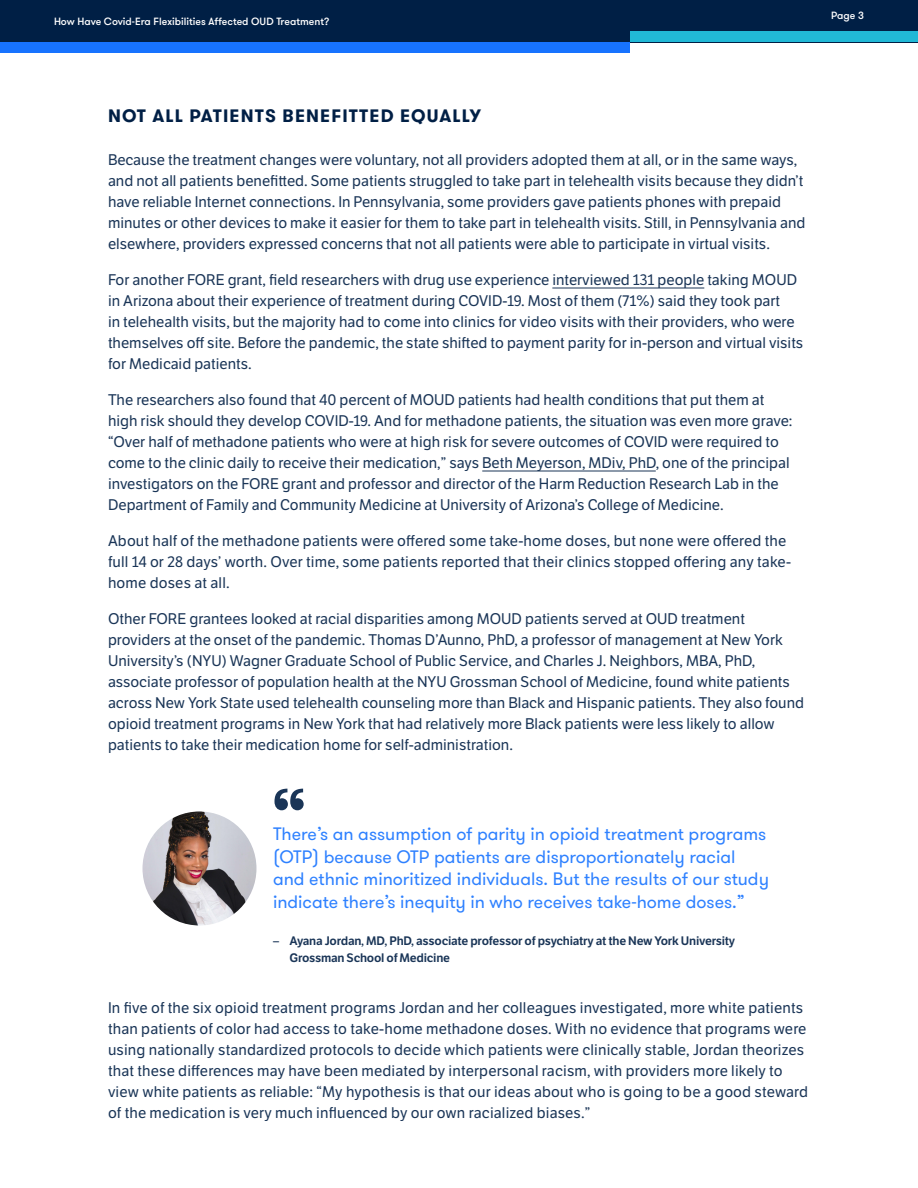
<style>
.page{position:relative;width:918px;height:1188px;background:#fff}
.page>*{position:absolute;margin:0;border:0;box-sizing:border-box;transform-origin:0 0}
.t1{font:18px/22.5px "GT Walsheim";color:#2e81ff}
.t2{font:700 18px "GT Walsheim";letter-spacing:.065em;color:#001f45}
.Body{font:15px/21px "LFT Etica";color:#1a3557}
.Citation{font:12px "LFT Etica SB";letter-spacing:-.02em;color:#1a3557}
.t3{font:500 10.5px "GT Walsheim";color:#fff}
</style>
<div class="page">
<hr style="left:552px;top:288px;width:152px;height:1px;background:#1a3557">
<hr style="left:482px;top:471px;width:174px;height:1px;background:#1a3557">
<svg style="left:274px;top:789px;width:30px;height:21px"></svg>
<img style="left:142px;top:811px;width:114px;height:114px;border-radius:57px">
<div style="left:0;top:0;width:918px;height:42px;background:#001f45"></div>
<div style="left:630px;top:31px;width:288px;height:11px;background:#21b8d6"></div>
<div style="left:0;top:42px;width:630px;height:11px;background:#1773ff"></div>
<p class="t3" style="left:54px;top:14px;width:277px">How Have Covid-Era Flexibilities Affected OUD Treatment?</p>
<p class="t3" style="left:831px;top:9px;width:34px">Page 3</p>
<h2 class="t2" style="left:108px;top:103px;width:375px">NOT ALL PATIENTS BENEFITTED EQUALLY</h2>
<p class="Body" style="left:108px;top:150px;width:699px">Because the treatment changes were voluntary, not all providers adopted them at all, or in the same ways, and not all patients benefitted. Some patients struggled to take part in telehealth visits because they didn t’ have reliable Internet connections In. Pennsylvania, some providers gave patients phones with prepaid minutes or other devices to make it easier for them to take part in telehealth visits. Still in, Pennsylvania and elsewhere, providers expressed concerns that not all patients were able to participate in virtual visits.</p>
<p class="Body" style="left:108px;top:270px;width:697px">For another FORE grant, field researchers with drug use experience interviewed 131 people taking MOUD in Arizona about their experience of treatment during COVID-19. Most of them (71%) said they took part<br>in telehealth visits, but the majority had to come into clinics for video visits with their providers, who were themselves off site. Before the pandemic, the state shifted to payment parity for in-person and virtual visits for Medicaid patients.</p>
<p class="Body" style="left:108px;top:390px;width:686px">The researchers also found that 40 percent of MOUD patients had health conditions that put them at high risk should they develop COVID-19. And for methadone patients, the situation was even more grave: “Over half of methadone patients who were at high risk for severe outcomes of COVID were required to come to the clinic daily to receive their medication ” , says Beth Meyerson, MDiv, PhD, one of the principal investigators on the FORE grant and professor and director of the Harm Reduction Research Lab in the Department of Family and Community Medicine at University of Arizonas’ College of Medicine.</p>
<p class="Body" style="left:108px;top:531px;width:680px">About half of the methadone patients were offered some take-home doses, but none were offered the</p>
<p class="Body" style="left:108px;top:573px;width:123px">home doses at all.</p>
<p class="Body" style="left:108px;top:552px;width:685px">full 14 or 28 days’ worth. Over time, some patients reported that their clinics stopped offering any take-</p>
<p class="Body" style="left:108px;top:609px;width:698px">Other FORE grantees looked at racial disparities among MOUD patients served at OUD treatment providers at the onset of the pandemic. Thomas D’Aunno, PhD a, professor of management at New York Universitys’ (NYU) Wagner Graduate School of Public Service, and Charles .J Neighbors, MBA, PhD, associate professor of population health at the NYU Grossman School of Medicine, found white patients across New York State used telehealth counseling more than Black and Hispanic patients. They also found opioid treatment programs in New York that had relatively more Black patients were less likely to allow patients to take their medication home for self-administration.</p>
<p class="t1" style="left:273px;top:823px;width:498px">There s’ an assumption of parity in opioid treatment programs (OTP) because OTP patients are disproportionately racial and ethnic minoritized individuals. But the results of our study indicate there s’ inequity in who receives take-home doses “.</p>
<p class="Citation" style="left:290px;top:933px;width:447px">Ayana Jordan, MD, PhD, associate professor of psychiatry at the New York University</p>
<p class="Citation" style="left:273px;top:933px;width:7px">–</p>
<p class="Citation" style="left:290px;top:950px;width:162px">Grossman School of Medicine</p>
<p class="Body" style="left:108px;top:997px;width:702px">In five of the six opioid treatment programs Jordan and her colleagues investigated, more white patients than patients of color had access to take-home methadone doses. With no evidence that programs were using nationally standardized protocols to decide which patients were clinically stable, Jordan theorizes that these differences may have been mediated by interpersonal racism, with providers more likely to view white patients as reliable “: My hypothesis is that our ideas about who is going to be a good steward of the medication is very much influenced by our own racialized biases “.</p>
</div>
